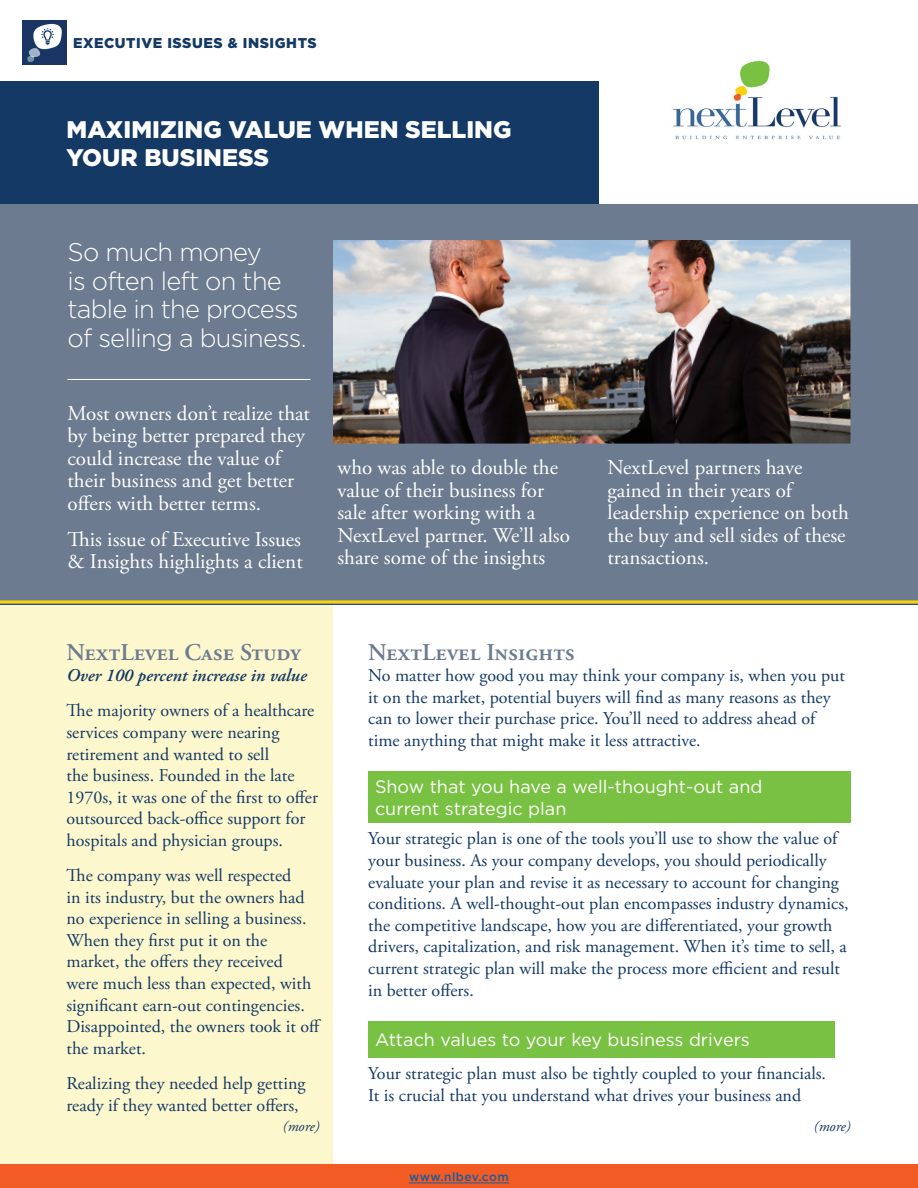
<style>
.page{position:relative;width:918px;height:1188px;background:#fff}
.page>*{position:absolute;margin:0;border:0;box-sizing:border-box;transform-origin:0 0}
.t1{font:300 25.5px/28.5px "Gotham";letter-spacing:-.03em;color:#fff}
.t2{font:900 24px/28.8px "Gotham";color:#fff}
.t3{font:600 24px "Adobe Garamond Pro";color:#6c7b8f}
.t4{font:21px/22.5px "Adobe Garamond Pro";color:#fff}
.t5{font:18px/21.6px "Adobe Garamond Pro";color:#133964}
.t6{font:18px/21.6px "Gotham";color:#fff}
.t7{font:italic 600 18px "Adobe Garamond Pro";color:#133964}
.t8{font:italic 15px "Adobe Garamond Pro";color:#133964}
.t9{font:900 14.25px "Gotham";letter-spacing:.04em;color:#133964}
.t10{font:500 12px "Gotham";letter-spacing:.035em;color:#175d9e}
</style>
<div class="page">
<div style="left:0;top:603px;width:333px;height:574px;background:#fdf7cd"></div>
<div style="left:0;top:204px;width:918px;height:397px;background:#6c7b8f"></div>
<div style="left:0;top:81px;width:598px;height:123px;background:#133964"></div>
<img style="left:23px;top:21px;width:44px;height:43px">
<hr style="left:68px;top:379px;width:242px;height:1px;background:#fff">
<img style="left:673px;top:60px;width:168px;height:80px">
<hr style="left:0;top:603px;width:918px;height:2px;background:#133964">
<hr style="left:0;top:600px;width:918px;height:3px;background:#fcd00a">
<div style="left:368px;top:771px;width:482px;height:52px;background:#79c142"></div>
<div style="left:368px;top:1021px;width:466px;height:37px;background:#79c142"></div>
<img style="left:333px;top:240px;width:517px;height:204px">
<div style="left:0;top:1165px;width:918px;height:23px;background:#f25b24"></div>
<hr style="left:409px;top:1183px;width:100px;height:1px;background:#175d9e">
<p class="t9" style="left:73px;top:33px;width:245px">EXECUTIVE ISSUES &amp; INSIGHTS</p>
<h2 class="t2" style="left:67px;top:115px;width:447px">MAXIMIZING VALUE WHEN SELLING<br>YOUR BUSINESS</h2>
<h1 class="t1" style="left:68px;top:237px;width:241px">So much money<br>is often left on the table in the process of selling a business.</h1>
<p class="t4" style="left:68px;top:402px;width:244px">Most owners don’t realize that by being better prepared they could increase the value of their business and get better offers with better terms.</p>
<p class="t4" style="left:68px;top:528px;width:237px">This issue of Executive Issues &amp; Insights highlights a client</p>
<p class="t4" style="left:337px;top:457px;width:234px">who was able to double the value of their business for sale after working with a<br>NextLevel partner. We’ll also share some of the insights</p>
<p class="t4" style="left:607px;top:457px;width:243px">NextLevel partners have gained in their years of leadership experience on both the buy and sell sides of these transactions.</p>
<h2 class="t3" style="left:67px;top:638px;width:236px">NextLevel Case Study</h2>
<p class="t7" style="left:67px;top:665px;width:242px">Over 100 percent increase in value</p>
<p class="t5" style="left:67px;top:701px;width:253px">The majority owners of a healthcare services company were nearing retirement and wanted to sell<br>the business. Founded in the late 1970s, it was one of the first to offer outsourced back-office support for hospitals and physician groups.</p>
<p class="t5" style="left:67px;top:865px;width:256px">The company was well respected<br>in its industry, but the owners had no experience in selling a business.<br>When they first put it on the market, the offers they received<br>were much less than expected, with significant earn-out contingencies.<br>Disappointed, the owners took it off the market.</p>
<p class="t5" style="left:67px;top:1073px;width:241px">Realizing they needed help getting ready if they wanted better offers,</p>
<h2 class="t3" style="left:368px;top:638px;width:208px">NextLevel Insights</h2>
<p class="t5" style="left:368px;top:665px;width:478px">No matter how good you may think your company is, when you put it on the market, potential buyers will find as many reasons as they can to lower their purchase price. You’ll need to address ahead of time anything that might make it less attractive.</p>
<p class="t6" style="left:375px;top:776px;width:389px">Show that you have a well-thought-out and current strategic plan</p>
<p class="t5" style="left:368px;top:829px;width:482px">Your strategic plan is one of the tools you’ll use to show the value of your business. As your company develops, you should periodically evaluate your plan and revise it as necessary to account for changing conditions. A well-thought-out plan encompasses industry dynamics, the competitive landscape, how you are differentiated, your growth drivers, capitalization, and risk management. When it’s time to sell, a current strategic plan will make the process more efficient and result in better offers.</p>
<p class="t6" style="left:375px;top:1029px;width:376px">Attach values to your key business drivers</p>
<p class="t5" style="left:368px;top:1063px;width:459px">Your strategic plan must also be tightly coupled to your financials.<br>It is crucial that you understand what drives your business and</p>
<p class="t8" style="left:283px;top:1118px;width:38px">(more)</p>
<p class="t8" style="left:814px;top:1118px;width:38px">(more)</p>
<p class="t10" style="left:409px;top:1169px;width:101px">www.nlbev.com</p>
</div>
